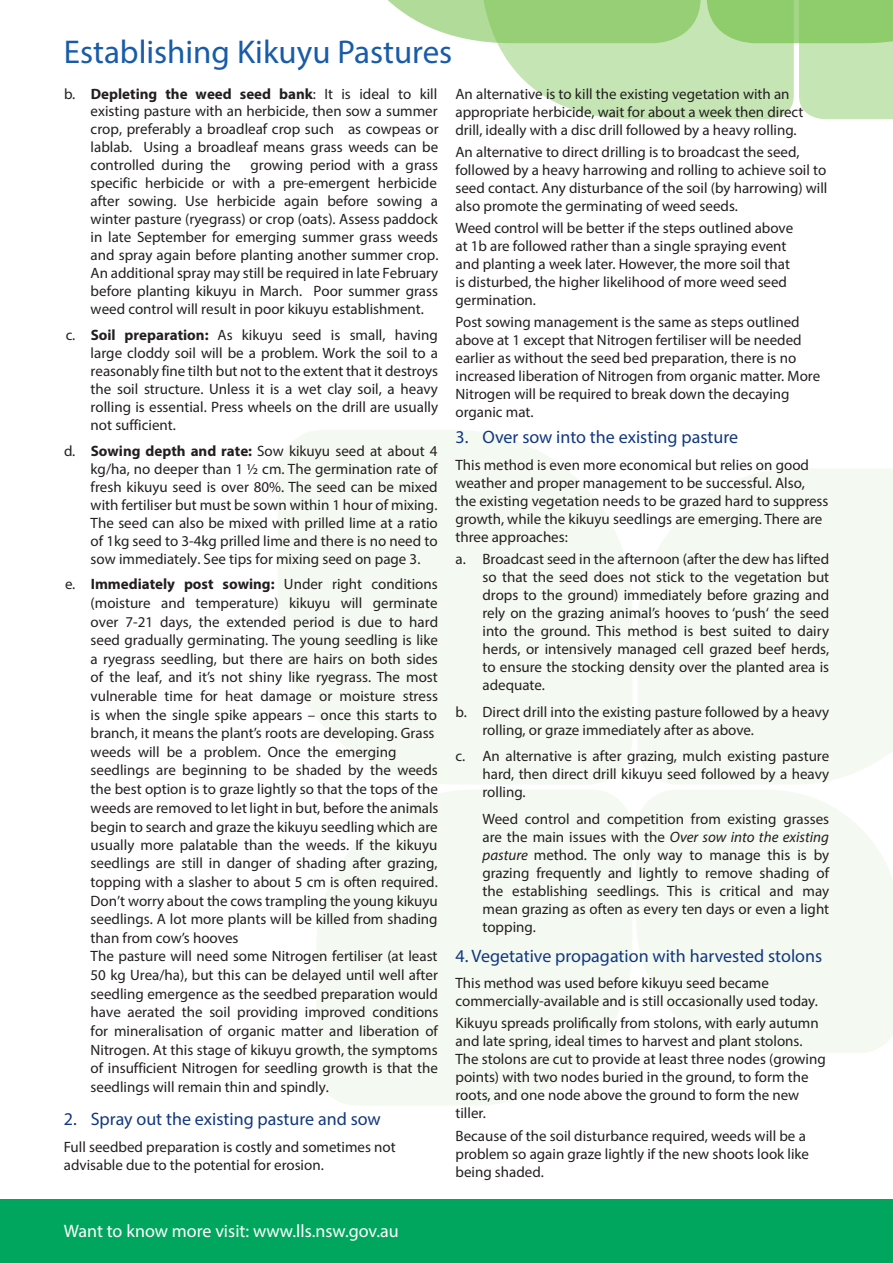
<style>
.page{position:relative;width:893px;height:1263px;background:#fff}
.page>*{position:absolute;margin:0;border:0;box-sizing:border-box;transform-origin:0 0}
.t1{font:33px "Myriad Pro";color:#185ca9}
.t2{font:18px "Myriad Pro";color:#113880}
.t3{font:18px "Myriad Pro";color:#fff}
.t4{font:15px/18px "Myriad Pro";color:#231f20}
.s1{font-weight:700}
.s2{font-style:italic}
</style>
<div class="page">
<svg style="left:638px;top:469px;width:255px;height:315px;fill:#f4faf1"></svg>
<svg style="left:636px;top:790px;width:257px;height:263px;fill:#f4faf1"></svg>
<svg style="left:278px;top:430px;width:354px;height:354px;fill:#f4faf1"></svg>
<svg style="left:316px;top:790px;width:316px;height:315px;fill:#f4faf1"></svg>
<svg style="left:388px;top:0;width:505px;height:119px"></svg>
<div style="left:0;top:1199px;width:893px;height:64px;background:#00a65d"></div>
<h1 class="t1" style="left:64px;top:31px;width:390px">Establishing Kikuyu Pastures</h1>
<p class="t4" style="left:91px;top:84px;width:350px;text-align:justify;text-indent:-26px">b. <span class="s1">Depleting the weed seed bank</span>: It is ideal to kill existing pasture with an herbicide, then sow a summer crop, preferably a broadleaf crop such as cowpeas or lablab. Using a broadleaf means grass weeds can be controlled during the</p>
<p class="t4" style="left:455px;top:84px;width:349px">An alternative is to kill the existing vegetation with an appropriate herbicide, wait for about a week then direct drill, ideally with a disc drill followed by a heavy rolling.</p>
<p class="t4" style="left:455px;top:143px;width:373px">An alternative to direct drilling is to broadcast the seed, followed by a heavy harrowing and rolling to achieve soil to seed contact. Any disturbance of the soil (by harrowing) will also promote the germinating of weed seeds.</p>
<p class="t4" style="left:455px;top:219px;width:339px">Weed control will be better if the steps outlined above at 1b are followed rather than a single spraying event and planting a week later. However, the more soil that is disturbed, the higher likelihood of more weed seed germination.</p>
<p class="t4" style="left:455px;top:313px;width:366px">Post sowing management is the same as steps outlined above at 1 except that Nitrogen fertiliser will be needed earlier as without the seed bed preparation, there is no increased liberation of Nitrogen from organic matter. More Nitrogen will be required to break down the decaying organic mat.</p>
<p class="t2" style="left:455px;top:426px;width:284px">3. Over sow into the existing pasture</p>
<p class="t4" style="left:455px;top:455px;width:374px">This method is even more economical but relies on good weather and proper management to be successful. Also, the existing vegetation needs to be grazed hard to suppress growth, while the kikuyu seedlings are emerging. There are three approaches:</p>
<p class="t4" style="left:482px;top:550px;width:348px;text-align:justify;text-indent:-27px">a. Broadcast seed in the afternoon (after the dew has lifted so that the seed does not stick to the vegetation but drops to the ground) immediately before grazing and rely on the grazing animal’s hooves to ‘push‘ the seed into the ground. This method is best suited to dairy herds, or intensively managed cell grazed beef herds, to ensure the stocking density over the planted area is adequate.</p>
<p class="t4" style="left:482px;top:702px;width:348px;text-indent:-27px">b. Direct drill into the existing pasture followed by a heavy rolling, or graze immediately after as above.</p>
<p class="t4" style="left:482px;top:747px;width:348px;text-align:justify;text-indent:-27px">c. An alternative is after grazing, mulch existing pasture hard, then direct drill kikuyu seed followed by a heavy rolling.</p>
<p class="t4" style="left:482px;top:809px;width:348px;text-align:justify">Weed control and competition from existing grasses are the main issues with the <span class="s2">Over sow into the existing pasture</span> method. The only way to manage this is by grazing frequently and lightly to remove shading of the establishing seedlings. This is critical and may mean grazing as often as every ten days or even a light topping.</p>
<p class="t2" style="left:455px;top:944px;width:368px">4. Vegetative propagation with harvested stolons</p>
<p class="t4" style="left:455px;top:974px;width:364px">This method was used before kikuyu seed became commercially-available and is still occasionally used today.</p>
<p class="t4" style="left:455px;top:1014px;width:372px">Kikuyu spreads prolifically from stolons, with early autumn and late spring, ideal times to harvest and plant stolons.<br>The stolons are cut to provide at least three nodes (growing points) with two nodes buried in the ground, to form the roots, and one node above the ground to form the new tiller.</p>
<p class="t4" style="left:455px;top:1126px;width:355px">Because of the soil disturbance required, weeds will be a problem so again graze lightly if the new shoots look like being shaded.</p>
<p class="t4" style="left:91px;top:156px;width:349px;text-align:justify;text-indent:160px">growing period with a grass specific herbicide or with a pre-emergent herbicide after sowing. Use herbicide again before sowing a winter pasture (ryegrass) or crop (oats). Assess paddock in late September for emerging summer grass weeds and spray again before planting another summer crop.<br>An additional spray may still be required in late February before planting kikuyu in March. Poor summer grass weed control will result in poor kikuyu establishment.</p>
<p class="t4" style="left:91px;top:326px;width:349px;text-align:justify;text-indent:-25px">c. <span class="s1">Soil preparation:</span> As kikuyu seed is small, having large cloddy soil will be a problem. Work the soil to a reasonably fine tilth but not to the extent that it destroys the soil structure. Unless it is a wet clay soil, a heavy rolling is essential. Press wheels on the drill are usually not sufficient.</p>
<p class="t4" style="left:91px;top:442px;width:349px;text-align:justify;text-indent:-26px">d. <span class="s1">Sowing depth and rate:</span> Sow kikuyu seed at about 4 kg/ha, no deeper than 1 ½ cm. The germination rate of fresh kikuyu seed is over 80%. The seed can be mixed with fertiliser but must be sown within 1 hour of mixing.<br>The seed can also be mixed with prilled lime at a ratio of 1kg seed to 3-4kg prilled lime and there is no need to sow immediately. See tips for mixing seed on page 3.</p>
<p class="t4" style="left:91px;top:575px;width:349px;line-height:18.6px;text-indent:-25px">e. <span class="s1">Immediately post sowing:</span> Under right conditions (moisture and temperature) kikuyu will germinate over 7-21 days, the extended period is due to hard seed gradually germinating. The young seedling is like a ryegrass seedling, but there are hairs on both sides of the leaf, and it’s not shiny like ryegrass. The most vulnerable time for heat damage or moisture stress is when the single spike appears – once this starts to branch, it means the plant’s roots are developing. Grass weeds will be a problem. Once the emerging seedlings are beginning to be shaded by the weeds the best option is to graze lightly so that the tops of the weeds are removed to let light in but, before the animals begin to search and graze the kikuyu seedling which are usually more palatable than the weeds. If the kikuyu seedlings are still in danger of shading after grazing, topping with a slasher to about 5 cm is often required.<br>Don’t worry about the cows trampling the young kikuyu seedlings. A lot more plants will be killed from shading than from cow’s hooves<br>The pasture will need some Nitrogen fertiliser (at least 50 kg Urea/ha), but this can be delayed until well after seedling emergence as the seedbed preparation would have aerated the soil providing improved conditions for mineralisation of organic matter and liberation of Nitrogen. At this stage of kikuyu growth, the symptoms of insufficient Nitrogen for seedling growth is that the seedlings will remain thin and spindly.</p>
<p class="t2" style="left:64px;top:1108px;width:318px">2. Spray out the existing pasture and sow</p>
<p class="t4" style="left:64px;top:1137px;width:333px">Full seedbed preparation is costly and sometimes not advisable due to the potential for erosion.</p>
<p class="t3" style="left:64px;top:1220px;width:337px">Want to know more visit: www.lls.nsw.gov.au</p>
</div>
